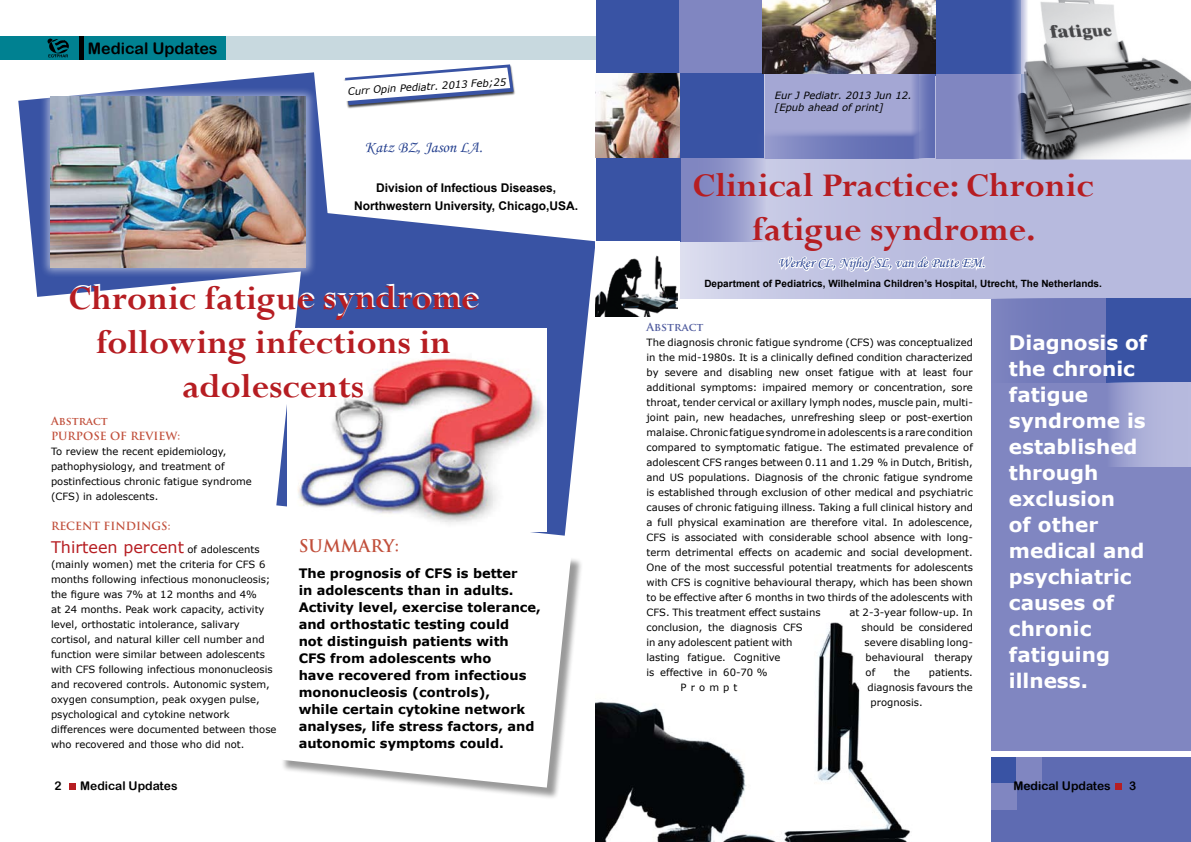
<style>
.page{position:relative;width:1191px;height:842px;background:#fff}
.page>*{position:absolute;margin:0;border:0;box-sizing:border-box;transform-origin:0 0}
.t1{font:700 37px/44.4px "Perpetua";color:#b61d22;text-align:center}
.t2{font:700 20px/26px "Verdana";color:#fff}
.t3{font:700 17px "Trajan Pro";color:#c14f3b}
.t4{font:16px "Verdana";color:#b61d22}
.t5{font:16px "Monotype Corsiva";color:#25408f}
.t6{font:16px "Arial Rounded MT Bold";color:#000}
.t7{font:14px "Monotype Corsiva";color:#25408f}
.t8{font:700 13px/17px "Verdana";color:#000}
.t9{font:700 12px/18px "Arial";color:#000;text-align:center}
.t10{font:12px "Arial Rounded MT Bold";color:#000}
.t11{font:700 11px/15px "Trajan Pro";color:#c14f3b}
.t12{font:700 11px "Trajan Pro";color:#4f5b9e}
.t13{font:10px/15px "Verdana";color:#000}
.t14{font:700 10px "Arial";color:#000}
.t15{font:italic 10px/12px "Verdana";color:#000}
.s1{color:#fff}
.s2{font-size:10px;color:#000}
</style>
<div class="page">
<div style="left:991px;top:299px;width:200px;height:452px;background:#8086c1"></div>
<div style="left:280px;top:529px;width:308px;height:275px;background:#000;opacity:.4"></div>
<svg style="left:280px;top:529px;width:291px;height:259px"></svg>
<svg style="left:18px;top:72px;width:298px;height:225px"></svg>
<svg style="left:276px;top:211px;width:319px;height:325px;fill:#3953a4"></svg>
<div style="left:288px;top:328px;width:259px;height:203px;background:#fff"></div>
<img style="left:297px;top:358px;width:246px;height:166px">
<div style="left:39px;top:85px;width:303px;height:218px;background:#fff;opacity:.5"></div>
<img style="left:51px;top:97px;width:255px;height:170px">
<img style="left:595px;top:622px;width:315px;height:220px">
<svg style="left:595px;top:73px;width:596px;height:225px;background:#bbbedf"></svg>
<div style="left:991px;top:758px;width:200px;height:84px;background:#5e6bb2"></div>
<div style="left:596px;top:157px;width:84px;height:84px;background:#3953a4"></div>
<div style="left:681px;top:157px;width:84px;height:85px;background:linear-gradient(to right,#7178ba,#b3b6da)"></div>
<div style="left:1106px;top:299px;width:85px;height:84px;background:#3953a4"></div>
<div style="left:991px;top:758px;width:26px;height:26px;background:#3953a4"></div>
<div style="left:1016px;top:758px;width:26px;height:26px;background:#8086c1"></div>
<div style="left:991px;top:784px;width:26px;height:26px;background:#8086c1"></div>
<div style="left:1106px;top:382px;width:85px;height:84px;background:linear-gradient(to right,#9196ca,#c1c3e3)"></div>
<div style="left:991px;top:299px;width:114px;height:84px;background:#6f78b9"></div>
<svg style="left:776px;top:134px;width:213px;height:147px;background:#c1c3e2"></svg>
<div style="left:69px;top:783px;width:7px;height:6px;background:#b61d22"></div>
<div style="left:159px;top:36px;width:436px;height:24px;background:#c8d9df"></div>
<div style="left:0;top:36px;width:225px;height:24px;background:#008191"></div>
<hr style="left:80px;top:36px;width:4px;height:24px;background:#000">
<svg style="left:48px;top:39px;width:21px;height:18px"></svg>
<svg style="left:1115px;top:783px;width:6px;height:6px"></svg>
<svg style="left:344px;top:64px;width:169px;height:41px"></svg>
<div style="left:596px;top:0;width:84px;height:75px;background:#3953a4"></div>
<div style="left:679px;top:0;width:85px;height:75px;background:#8086c1"></div>
<div style="left:935px;top:0;width:85px;height:76px;background:#3953a4"></div>
<div style="left:679px;top:73px;width:85px;height:85px;background:#3953a4"></div>
<div style="left:765px;top:73px;width:154px;height:86px;background:#a4a7d4"></div>
<svg style="left:913px;top:74px;width:22px;height:84px"></svg>
<svg style="left:748px;top:129px;width:179px;height:30px"></svg>
<div style="left:936px;top:74px;width:84px;height:85px;background:#8086c1"></div>
<img style="left:1013px;top:0;width:178px;height:159px">
<div style="left:595px;top:241px;width:85px;height:75px;background:#fff"></div>
<img style="left:595px;top:255px;width:83px;height:61px">
<img style="left:595px;top:73px;width:84px;height:84px">
<img style="left:763px;top:0;width:172px;height:73px">
<h3 class="t6" style="left:88px;top:38px;width:131px">Medical Updates</h3>
<p class="t15" style="left:347px;top:86px;width:160px;rotate:-4deg">Curr Opin Pediatr. 2013 Feb;25</p>
<h3 class="t5" style="left:365px;top:137px;width:119px">Katz BZ, Jason LA.</h3>
<p class="t9" style="left:354px;top:180px;width:225px">Division of Infectious Diseases,<br>Northwestern University, Chicago,USA.</p>
<h1 class="t1" style="left:68px;top:275px;width:411px">Chronic fatigue syndrome following infections in</h1>
<h1 class="t1" style="left:183px;top:364px;width:190px">adolescents<span class="s1">.</span></h1>
<p class="t11" style="left:51px;top:413px;width:131px">Abstract<br>PURPOSE OF REVIEW:</p>
<p class="t13" style="left:51px;top:443px;width:202px">To review the recent epidemiology, pathophysiology, and treatment of postinfectious chronic fatigue syndrome (CFS) in adolescents.</p>
<p class="t11" style="left:51px;top:518px;width:121px">RECENT FINDINGS:</p>
<h3 class="t4" style="left:51px;top:537px;width:210px">Thirteen percent <span class="s2">of adolescents</span></h3>
<p class="t13" style="left:51px;top:556px;width:227px">(mainly women) met the criteria for CFS 6 months following infectious mononucleosis; the figure was 7% at 12 months and 4%<br>at 24 months. Peak work capacity, activity level, orthostatic intolerance, salivary cortisol, and natural killer cell number and function were similar between adolescents with CFS following infectious mononucleosis and recovered controls. Autonomic system, oxygen consumption, peak oxygen pulse, psychological and cytokine network differences were documented between those who recovered and those who did not.</p>
<p class="t10" style="left:55px;top:779px;width:9px">2</p>
<p class="t10" style="left:80px;top:779px;width:99px">Medical Updates</p>
<h3 class="t3" style="left:299px;top:535px;width:102px">SUMMARY:</h3>
<p class="t8" style="left:299px;top:565px;width:244px">The prognosis of CFS is better<br>in adolescents than in adults.<br>Activity level, exercise tolerance, and orthostatic testing could<br>not distinguish patients with<br>CFS from adolescents who<br>have recovered from infectious mononucleosis (controls),<br>while certain cytokine network analyses, life stress factors, and autonomic symptoms could.</p>
<p class="t15" style="left:775px;top:89px;width:138px">Eur J Pediatr. 2013 Jun 12. [Epub ahead of print]</p>
<h1 class="t1" style="left:692px;top:162px;width:403px">Clinical Practice: Chronic fatigue syndrome.</h1>
<h3 class="t7" style="left:778px;top:254px;width:209px">Werker CL, Nijhof SL, van de Putte EM.</h3>
<p class="t14" style="left:704px;top:277px;width:399px">Department of Pediatrics, Wilhelmina Children’s Hospital, Utrecht, The Netherlands.</p>
<p class="t12" style="left:646px;top:320px;width:58px">Abstract</p>
<p class="t13" style="left:646px;top:335px;width:328px;text-align:justify">The diagnosis chronic fatigue syndrome (CFS) was conceptualized in the mid-1980s. It is a clinically defined condition characterized by severe and disabling new onset fatigue with at least four additional symptoms: impaired memory or concentration, sore throat, tender cervical or axillary lymph nodes, muscle pain, multi&shy;joint pain, new headaches, unrefreshing sleep or post-exertion malaise. Chronic fatigue syndrome in adolescents is a rare condition compared to symptomatic fatigue. The estimated prevalence of adolescent CFS ranges between 0.11 and 1.29 % in Dutch, British, and US populations. Diagnosis of the chronic fatigue syndrome is established through exclusion of other medical and psychiatric causes of chronic fatiguing illness. Taking a full clinical history and a full physical examination are therefore vital. In adolescence, CFS is associated with considerable school absence with long&shy;term detrimental effects on academic and social development.<br>One of the most successful potential treatments for adolescents with CFS is cognitive behavioural therapy, which has been shown to be effective after 6 months in two thirds of the adolescents with CFS. This treatment effect sustains</p>
<p class="t13" style="left:849px;top:605px;width:125px">at 2-3-year follow-up. In</p>
<p class="t13" style="left:646px;top:620px;width:157px">conclusion, the diagnosis CFS</p>
<p class="t13" style="left:861px;top:620px;width:113px">should be considered</p>
<p class="t13" style="left:646px;top:635px;width:147px">in any adolescent patient with</p>
<p class="t13" style="left:864px;top:635px;width:110px">severe disabling long-</p>
<p class="t13" style="left:646px;top:650px;width:135px">lasting fatigue. Cognitive</p>
<p class="t13" style="left:865px;top:650px;width:109px">behavioural therapy</p>
<p class="t13" style="left:646px;top:665px;width:122px">is effective in 60-70 %</p>
<p class="t13" style="left:865px;top:665px;width:11px">of</p>
<p class="t13" style="left:894px;top:665px;width:18px">the</p>
<p class="t13" style="left:929px;top:665px;width:45px">patients.</p>
<p class="t13" style="left:680px;top:680px;width:58px">Prompt</p>
<p class="t13" style="left:870px;top:680px;width:104px;text-indent:-3px">diagnosis favours the prognosis.</p>
<h2 class="t2" style="left:1009px;top:329px;width:140px">Diagnosis of the chronic fatigue syndrome is established through exclusion<br>of other medical and psychiatric causes of chronic fatiguing illness.</h2>
<p class="t10" style="left:1013px;top:779px;width:99px">Medical Updates</p>
<p class="t10" style="left:1129px;top:779px;width:9px">3</p>
</div>
